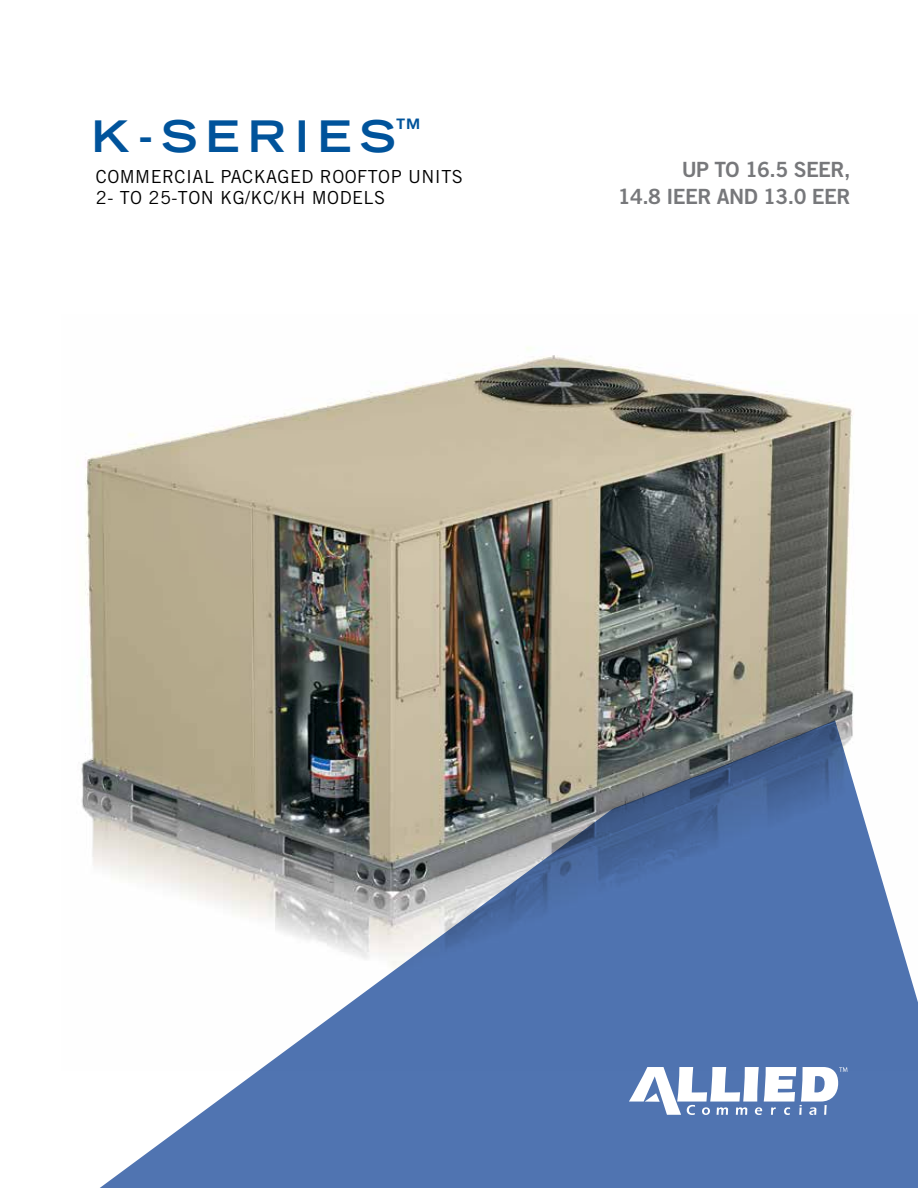
<style>
.page{position:relative;width:918px;height:1188px;background:#fff}
.page>*{position:absolute;margin:0;border:0;box-sizing:border-box;transform-origin:0 0}
.t1{font:700 expanded 43.5px "Trade Gothic LT Std";letter-spacing:.19em;color:#00539b}
.t2{font:21px/27px "Trade Gothic LT Std Bd 2";letter-spacing:-.025em;color:#77787b;text-align:right}
.t3{font:18px/21px "Trade Gothic LT Std";letter-spacing:.025em;color:#000}
</style>
<div class="page">
<svg style="left:100px;top:1070px;width:818px;height:118px;background:#6383b9"></svg>
<img style="left:81px;top:347px;width:837px;height:723px">
<img style="left:83px;top:355px;width:769px;height:535px">
<svg style="left:629px;top:1067px;width:218px;height:48px"></svg>
<h1 class="t1" style="left:91px;top:107px;width:330px">K-SERIES<sup>™</sup></h1>
<p class="t3" style="left:96px;top:166px;width:368px">COMMERCIAL PACKAGED ROOFTOP UNITS<br>2- TO 25-TON KG/KC/KH MODELS</p>
<p class="t2" style="left:618px;top:156px;width:234px">UP TO 16.5 SEER,<br>14.8 IEER AND 13.0 EER</p>
</div>
